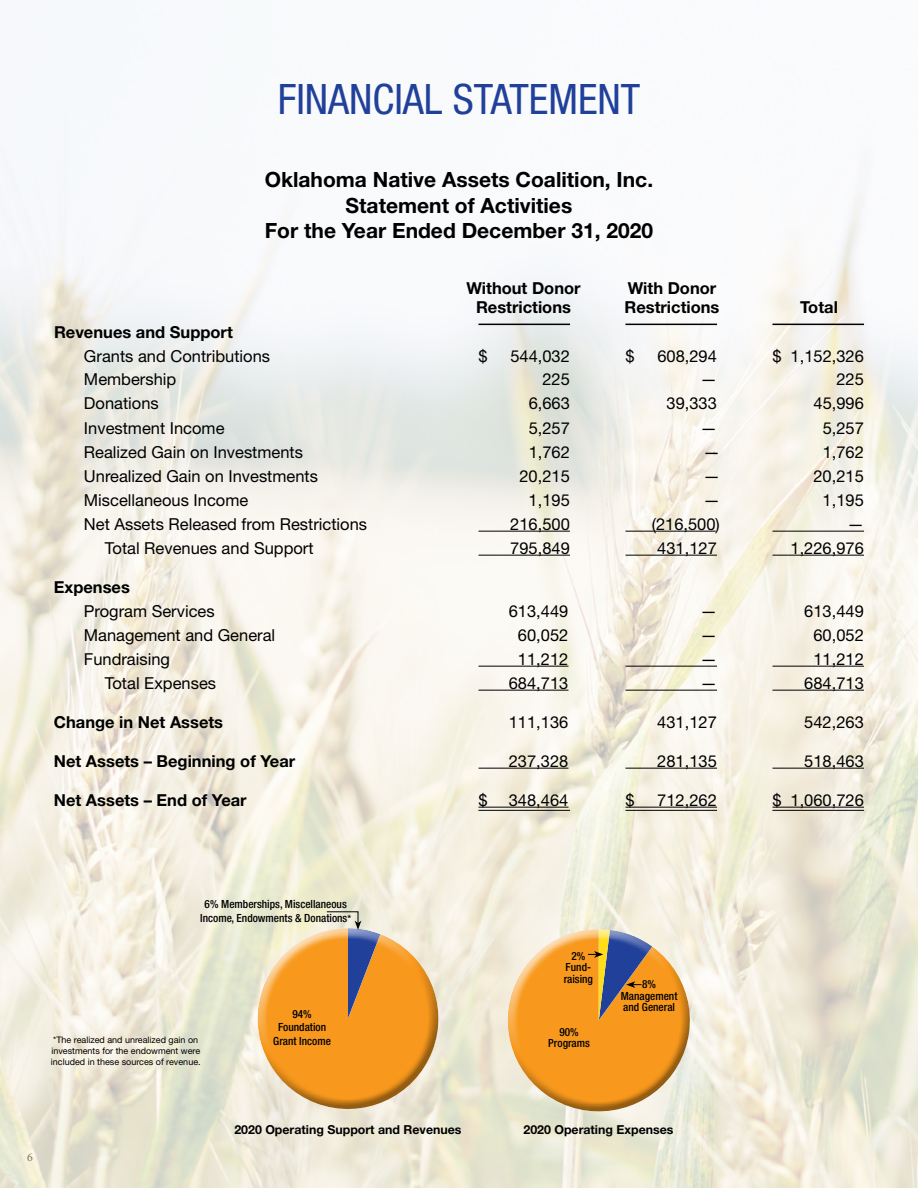
<style>
.page{position:relative;width:918px;height:1188px;background:#fff}
.page>*{position:absolute;margin:0;border:0;box-sizing:border-box;transform-origin:0 0}
.t1{font:condensed 42px "Helvetica Neue";color:#21409a}
.t2{font:700 21px/25.2px "Helvetica Neue";color:#000;text-align:center}
.t3{font:16.5px "Helvetica Neue";color:#000}
.t4{font:700 16.5px "Helvetica Neue";color:#000}
.t5{font:700 12.3px "Helvetica Neue";color:#000}
.t6{font:12px "Minion Pro";color:#58595b}
.t7{font:500 condensed 11.25px/11.2px "Helvetica Neue";color:#000;text-align:center}
.t8{font:9px/10.8px "Helvetica Neue";color:#000}
.s1{font-size:10.2px}
</style>
<div class="page">
<img style="left:0;top:112px;width:918px;height:1076px">
<div style="left:246px;top:917px;width:187px;height:150px;background:#fff;opacity:.75"></div>
<div style="left:259px;top:944px;width:190px;height:176px;background:#000;opacity:.4"></div>
<div style="left:497px;top:919px;width:187px;height:150px;background:#fff;opacity:.75"></div>
<div style="left:510px;top:940px;width:190px;height:176px;background:#000;opacity:.4"></div>
<svg style="left:253px;top:911px;width:190px;height:210px;background:#e8b267"></svg>
<hr style="left:478px;top:531px;width:92px;height:1px;background:#000">
<hr style="left:626px;top:531px;width:90px;height:1px;background:#000">
<hr style="left:772px;top:531px;width:92px;height:1px;background:#000">
<hr style="left:478px;top:555px;width:92px;height:1px;background:#000">
<hr style="left:626px;top:555px;width:91px;height:1px;background:#000">
<hr style="left:772px;top:555px;width:92px;height:1px;background:#000">
<hr style="left:478px;top:666px;width:90px;height:1px;background:#000">
<hr style="left:626px;top:666px;width:91px;height:1px;background:#000">
<hr style="left:772px;top:666px;width:92px;height:1px;background:#000">
<hr style="left:478px;top:690px;width:90px;height:1px;background:#000">
<hr style="left:626px;top:690px;width:91px;height:1px;background:#000">
<hr style="left:772px;top:690px;width:92px;height:1px;background:#000">
<hr style="left:478px;top:768px;width:90px;height:1px;background:#000">
<hr style="left:626px;top:768px;width:91px;height:1px;background:#000">
<hr style="left:772px;top:768px;width:92px;height:1px;background:#000">
<hr style="left:478px;top:807px;width:90px;height:1px;background:#000">
<hr style="left:626px;top:807px;width:91px;height:1px;background:#000">
<hr style="left:772px;top:807px;width:92px;height:1px;background:#000">
<hr style="left:478px;top:810px;width:92px;height:1px;background:#000">
<hr style="left:478px;top:324px;width:92px;height:1px;background:#000">
<hr style="left:625px;top:810px;width:92px;height:1px;background:#000">
<hr style="left:625px;top:324px;width:92px;height:1px;background:#000">
<hr style="left:772px;top:810px;width:92px;height:1px;background:#000">
<hr style="left:772px;top:324px;width:92px;height:1px;background:#000">
<svg style="left:504px;top:929px;width:189px;height:187px;background:#e5aa5b"></svg>
<h1 class="t1" style="left:278px;top:75px;width:364px">FINANCIAL STATEMENT</h1>
<p class="t2" style="left:265px;top:167px;width:390px">Oklahoma Native Assets Coalition, Inc.<br>Statement of Activities<br>For the Year Ended December 31, 2020</p>
<p class="t4" style="left:466px;top:278px;width:116px">Without Donor</p>
<p class="t4" style="left:628px;top:278px;width:90px">With Donor</p>
<p class="t4" style="left:476px;top:297px;width:96px">Restrictions</p>
<p class="t4" style="left:625px;top:297px;width:96px">Restrictions</p>
<p class="t4" style="left:800px;top:297px;width:39px">Total</p>
<p class="t4" style="left:54px;top:321px;width:180px">Revenues and Support</p>
<p class="t3" style="left:84px;top:346px;width:188px">Grants and Contributions</p>
<p class="t3" style="left:478px;top:346px;width:11px">$</p>
<p class="t3" style="left:510px;top:346px;width:61px">544,032</p>
<p class="t3" style="left:625px;top:346px;width:11px">$</p>
<p class="t3" style="left:657px;top:346px;width:61px">608,294</p>
<p class="t3" style="left:772px;top:346px;width:93px">$ 1,152,326</p>
<p class="t3" style="left:84px;top:370px;width:94px">Membership</p>
<p class="t3" style="left:542px;top:370px;width:29px">225</p>
<p class="t3" style="left:700px;top:370px;width:18px">—</p>
<p class="t3" style="left:836px;top:370px;width:29px">225</p>
<p class="t3" style="left:84px;top:394px;width:76px">Donations</p>
<p class="t3" style="left:529px;top:394px;width:43px">6,663</p>
<p class="t3" style="left:667px;top:394px;width:52px">39,333</p>
<p class="t3" style="left:814px;top:394px;width:52px">45,996</p>
<p class="t3" style="left:84px;top:418px;width:142px">Investment Income</p>
<p class="t3" style="left:529px;top:418px;width:43px">5,257</p>
<p class="t3" style="left:700px;top:418px;width:18px">—</p>
<p class="t3" style="left:823px;top:418px;width:43px">5,257</p>
<p class="t3" style="left:84px;top:442px;width:221px">Realized Gain on Investments</p>
<p class="t3" style="left:529px;top:442px;width:43px">1,762</p>
<p class="t3" style="left:703px;top:442px;width:18px">—</p>
<p class="t3" style="left:823px;top:442px;width:43px">1,762</p>
<p class="t3" style="left:84px;top:466px;width:236px">Unrealized Gain on Investments</p>
<p class="t3" style="left:519px;top:466px;width:52px">20,215</p>
<p class="t3" style="left:703px;top:466px;width:18px">—</p>
<p class="t3" style="left:813px;top:466px;width:52px">20,215</p>
<p class="t3" style="left:84px;top:490px;width:166px">Miscellaneous Income</p>
<p class="t3" style="left:529px;top:490px;width:43px">1,195</p>
<p class="t3" style="left:703px;top:490px;width:18px">—</p>
<p class="t3" style="left:823px;top:490px;width:43px">1,195</p>
<p class="t3" style="left:84px;top:514px;width:285px">Net Assets Released from Restrictions</p>
<p class="t3" style="left:510px;top:514px;width:61px">216,500</p>
<p class="t3" style="left:652px;top:514px;width:70px">(216,500)</p>
<p class="t3" style="left:847px;top:514px;width:18px">—</p>
<p class="t3" style="left:105px;top:538px;width:210px">Total Revenues and Support</p>
<p class="t3" style="left:510px;top:538px;width:61px">795,849</p>
<p class="t3" style="left:657px;top:538px;width:61px">431,127</p>
<p class="t3" style="left:790px;top:538px;width:75px">1,226,976</p>
<p class="t4" style="left:54px;top:576px;width:78px">Expenses</p>
<p class="t3" style="left:84px;top:601px;width:132px">Program Services</p>
<p class="t3" style="left:509px;top:601px;width:61px">613,449</p>
<p class="t3" style="left:700px;top:601px;width:18px">—</p>
<p class="t3" style="left:804px;top:601px;width:61px">613,449</p>
<p class="t3" style="left:84px;top:625px;width:193px">Management and General</p>
<p class="t3" style="left:518px;top:625px;width:52px">60,052</p>
<p class="t3" style="left:700px;top:625px;width:18px">—</p>
<p class="t3" style="left:813px;top:625px;width:52px">60,052</p>
<p class="t3" style="left:84px;top:649px;width:88px">Fundraising</p>
<p class="t3" style="left:518px;top:649px;width:52px">11,212</p>
<p class="t3" style="left:700px;top:649px;width:18px">—</p>
<p class="t3" style="left:813px;top:649px;width:52px">11,212</p>
<p class="t3" style="left:105px;top:673px;width:113px">Total Expenses</p>
<p class="t3" style="left:509px;top:673px;width:61px">684,713</p>
<p class="t3" style="left:700px;top:673px;width:18px">—</p>
<p class="t3" style="left:804px;top:673px;width:61px">684,713</p>
<p class="t4" style="left:54px;top:711px;width:171px">Change in Net Assets</p>
<p class="t3" style="left:509px;top:712px;width:61px">111,136</p>
<p class="t3" style="left:657px;top:712px;width:61px">431,127</p>
<p class="t3" style="left:804px;top:712px;width:61px">542,263</p>
<p class="t4" style="left:54px;top:751px;width:243px">Net Assets – Beginning of Year</p>
<p class="t3" style="left:509px;top:751px;width:61px">237,328</p>
<p class="t3" style="left:657px;top:751px;width:61px">281,135</p>
<p class="t3" style="left:804px;top:751px;width:61px">518,463</p>
<p class="t4" style="left:54px;top:790px;width:194px">Net Assets – End of Year</p>
<p class="t3" style="left:478px;top:790px;width:11px">$</p>
<p class="t3" style="left:509px;top:790px;width:61px">348,464</p>
<p class="t3" style="left:625px;top:790px;width:11px">$</p>
<p class="t3" style="left:657px;top:790px;width:61px">712,262</p>
<p class="t3" style="left:772px;top:790px;width:93px">$ 1,060,726</p>
<p class="t7" style="left:200px;top:898px;width:152px;line-height:13.5px">6% Memberships, Miscellaneous<br>Income, Endowments &amp; Donations<span class="s1">*</span></p>
<p class="t8" style="left:51px;top:1034px;width:151px">*The realized and unrealized gain on investments for the endowment were included in these sources of revenue.</p>
<p class="t7" style="left:273px;top:1007px;width:59px;line-height:13.5px">94%<br>Foundation<br>Grant Income</p>
<p class="t7" style="left:564px;top:950px;width:31px">2%<br>Fund&shy;raising</p>
<p class="t7" style="left:548px;top:1026px;width:43px">90%<br>Programs</p>
<p class="t7" style="left:621px;top:979px;width:58px">8%<br>Management and General</p>
<p class="t6" style="left:27px;top:1150px;width:7px">6</p>
<p class="t5" style="left:234px;top:1122px;width:229px">2020 Operating Support and Revenues</p>
<p class="t5" style="left:523px;top:1122px;width:152px">2020 Operating Expenses</p>
</div>
